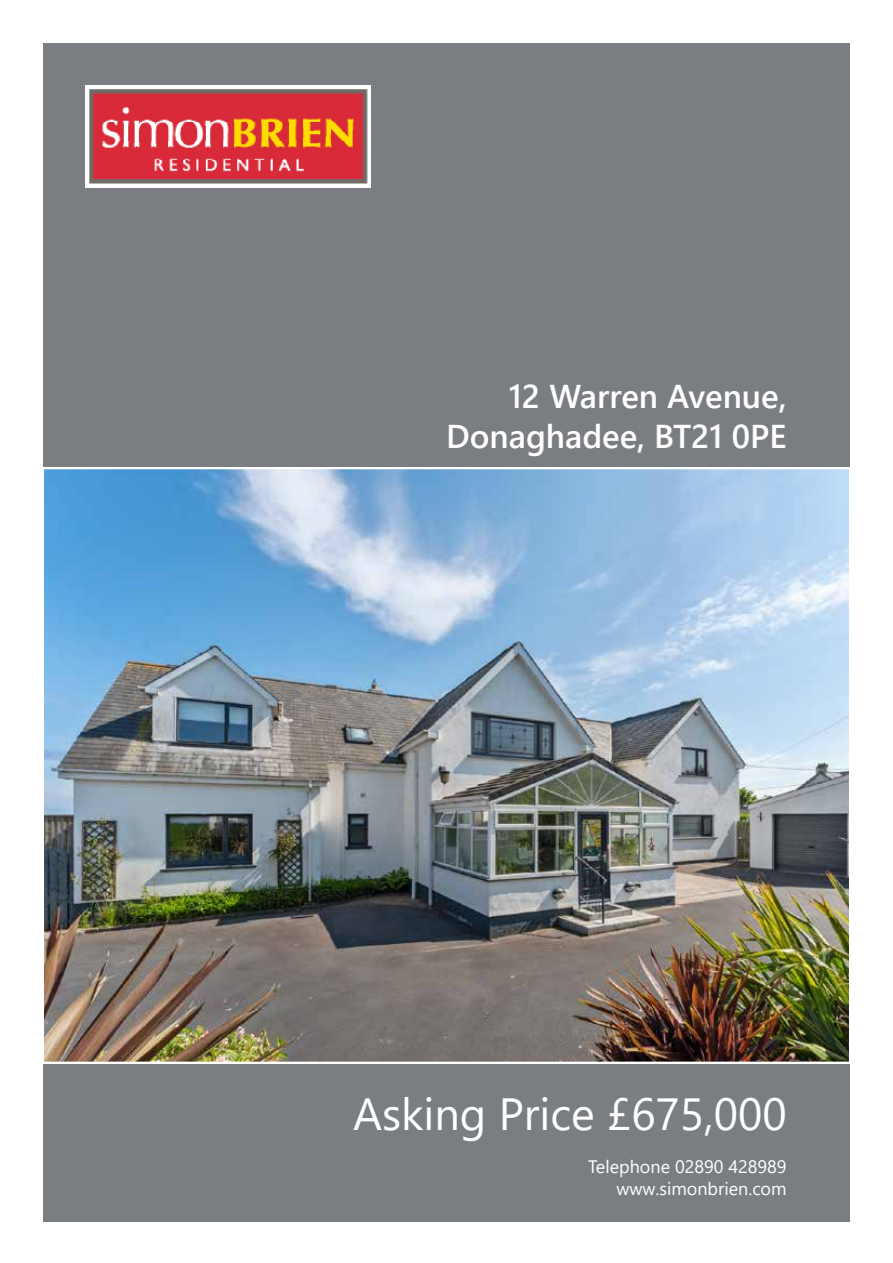
<style>
.page{position:relative;width:893px;height:1263px;background:#fff}
.page>*{position:absolute;margin:0;border:0;box-sizing:border-box;transform-origin:0 0}
.t1{font:45px "Segoe UI";color:#fff}
.t2{font:600 33px/39.6px "Segoe UI";color:#fff;text-align:right}
.t3{font:18px/21.6px "Segoe UI";color:#fff;text-align:right}
</style>
<div class="page">
<div style="left:43px;top:43px;width:807px;height:424px;background:#7a7d82"></div>
<div style="left:43px;top:1064px;width:807px;height:157px;background:#7a7d82"></div>
<img style="left:46px;top:471px;width:801px;height:589px">
<img style="left:85px;top:85px;width:286px;height:102px">
<h2 class="t2" style="left:446px;top:374px;width:342px">12 Warren Avenue,<br>Donaghadee, BT21 0PE</h2>
<h1 class="t1" style="left:353px;top:1071px;width:435px">Asking Price £675,000</h1>
<p class="t3" style="left:588px;top:1154px;width:200px">Telephone 02890 428989 www.simonbrien.com</p>
</div>
